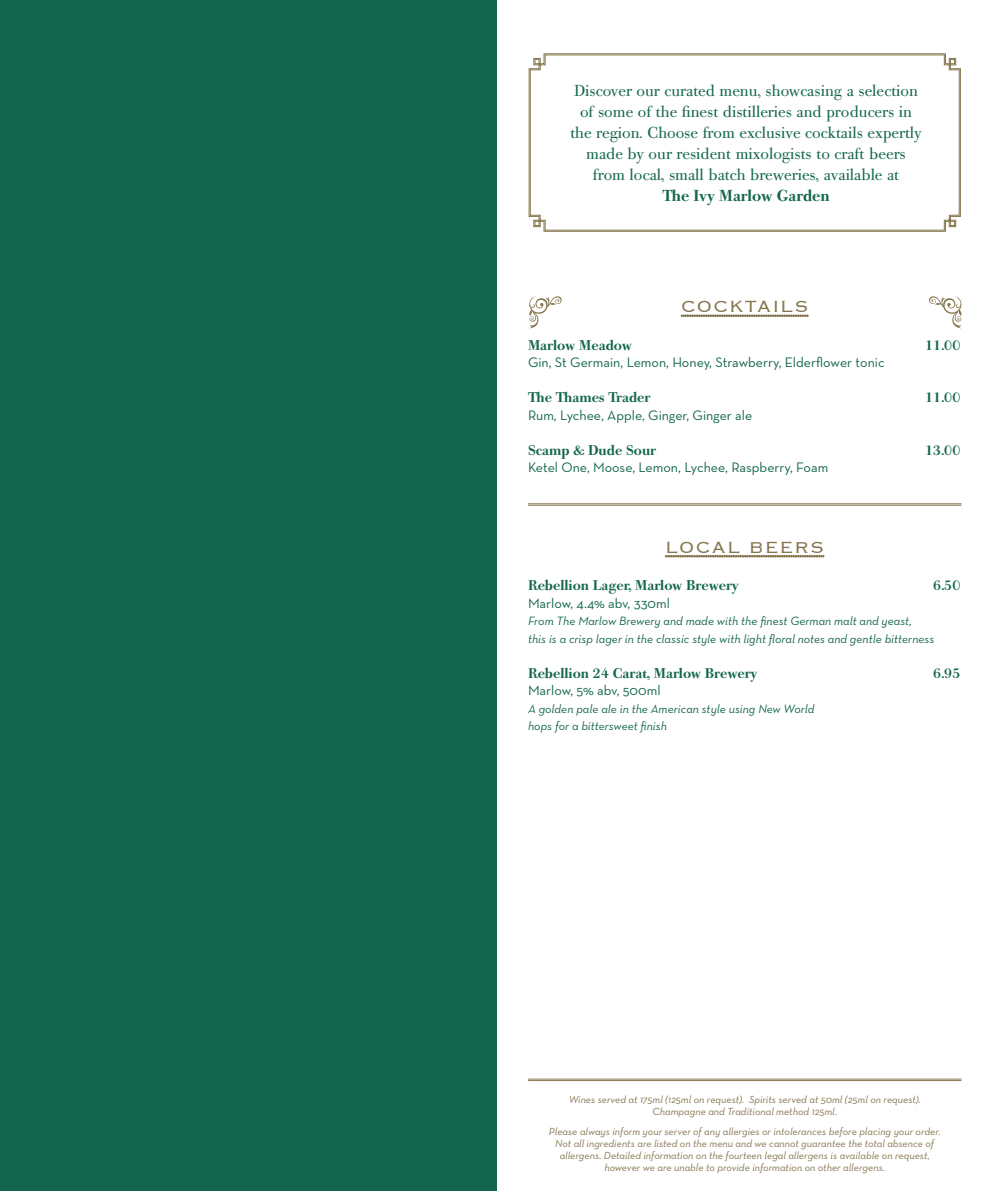
<style>
.page{position:relative;width:993px;height:1191px;background:#fff}
.page>*{position:absolute;margin:0;border:0;box-sizing:border-box;transform-origin:0 0}
.t1{font:300 21px "Copperplate";letter-spacing:.04em;color:#85764f}
.t2{font:15.75px/21px "Bodoni Old Face BE";color:#13664d;text-align:center}
.t3{font:500 15.75px "Bodoni Old Face BE";color:#13664d}
.t4{font:14px "Neutra Text";color:#13664d}
.t5{font:500 14px "Bodoni Old Face BE";color:#13664d}
.t6{font:italic 12.25px/17.5px "Neutra Text";color:#13664d}
.t7{font:italic 10.5px/12.2px "Neutra Text";color:#85764f;text-align:center}
</style>
<div class="page">
<div style="left:0;top:0;width:496px;height:1191px;background:#13664d"></div>
<svg style="left:680px;top:315px;width:128px;height:2px"></svg>
<svg style="left:665px;top:555px;width:159px;height:2px"></svg>
<svg style="left:529px;top:296px;width:32px;height:32px"></svg>
<svg style="left:929px;top:296px;width:32px;height:32px"></svg>
<svg style="left:528px;top:53px;width:432px;height:179px"></svg>
<svg style="left:530px;top:55px;width:429px;height:175px"></svg>
<hr style="left:528px;top:503px;width:433px;height:1px;background:#85764f">
<hr style="left:528px;top:505px;width:433px;height:1px;background:#85764f">
<hr style="left:528px;top:1078px;width:433px;height:1px;background:#85764f">
<hr style="left:528px;top:1080px;width:433px;height:1px;background:#85764f">
<p class="t2" style="left:570px;top:80px;width:353px">Discover our curated menu, showcasing a selection of some of the finest distilleries and producers in the region. Choose from exclusive cocktails expertly made by our resident mixologists to craft beers from local, small batch breweries, available at</p>
<h2 class="t3" style="left:662px;top:186px;width:169px">The Ivy Marlow Garden</h2>
<h1 class="t1" style="left:680px;top:293px;width:129px">COCKTAILS</h1>
<h3 class="t5" style="left:528px;top:336px;width:105px">Marlow Meadow</h3>
<h3 class="t5" style="left:924px;top:336px;width:37px">11.00</h3>
<h3 class="t4" style="left:528px;top:354px;width:358px">Gin, St Germain, Lemon, Honey, Strawberry, Elderflower tonic</h3>
<h3 class="t5" style="left:528px;top:389px;width:124px">The Thames Trader</h3>
<h3 class="t5" style="left:924px;top:389px;width:37px">11.00</h3>
<h3 class="t4" style="left:528px;top:406px;width:226px">Rum, Lychee, Apple, Ginger, Ginger ale</h3>
<h3 class="t5" style="left:528px;top:441px;width:130px">Scamp &amp; Dude Sour</h3>
<h3 class="t5" style="left:924px;top:441px;width:37px">13.00</h3>
<h3 class="t4" style="left:528px;top:459px;width:301px">Ketel One, Moose, Lemon, Lychee, Raspberry, Foam</h3>
<h1 class="t1" style="left:665px;top:533px;width:160px">LOCAL BEERS</h1>
<h3 class="t5" style="left:528px;top:577px;width:212px">Rebellion Lager, Marlow Brewery</h3>
<h3 class="t5" style="left:932px;top:577px;width:29px">6.50</h3>
<h3 class="t4" style="left:528px;top:594px;width:143px">Marlow, 4.4% abv, 330ml</h3>
<p class="t6" style="left:528px;top:612px;width:408px">From The Marlow Brewery and made with the finest German malt and yeast,<br>this is a crisp lager in the classic style with light floral notes and gentle bitterness</p>
<h3 class="t5" style="left:528px;top:664px;width:231px">Rebellion 24 Carat, Marlow Brewery</h3>
<h3 class="t5" style="left:932px;top:664px;width:29px">6.95</h3>
<h3 class="t4" style="left:528px;top:682px;width:134px">Marlow, 5% abv, 500ml</h3>
<p class="t6" style="left:528px;top:699px;width:288px">A golden pale ale in the American style using New World hops for a bittersweet finish</p>
<p class="t7" style="left:568px;top:1092px;width:353px">Wines served at 175ml (125ml on request). Spirits served at 50ml (25ml on request).<br>Champagne and Traditional method 125ml.</p>
<p class="t7" style="left:548px;top:1124px;width:393px">Please always inform your server of any allergies or intolerances before placing your order.<br>Not all ingredients are listed on the menu and we cannot guarantee the total absence of allergens. Detailed information on the fourteen legal allergens is available on request, however we are unable to provide information on other allergens.</p>
</div>
